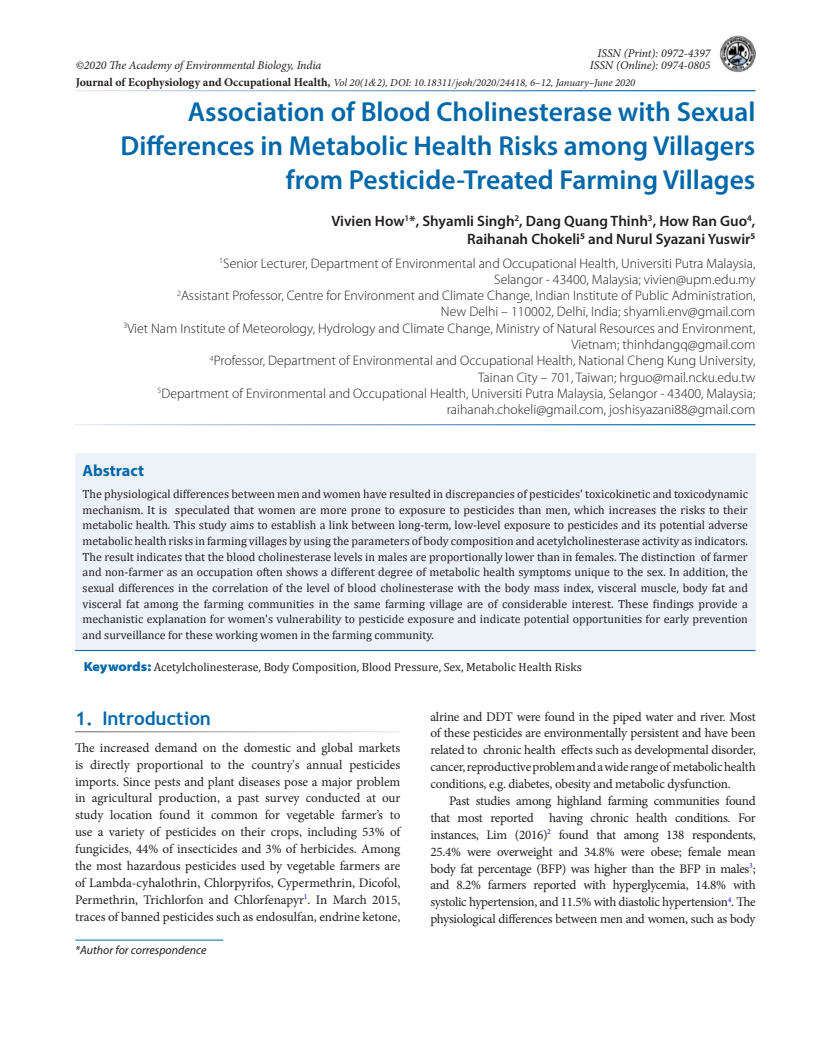
<style>
.page{position:relative;width:818px;height:1043px;background:#fff}
.page>*{position:absolute;margin:0;border:0;box-sizing:border-box;transform-origin:0 0}
.AT{font:600 27.5px/33.8px "Myriad Pro";color:#0068a9;text-align:right}
.t1{font:700 18.75px "Trebuchet MS";color:#0068a9}
.Abs_Head{font:700 16.25px "Myriad Pro";color:#0068a9}
.Author{font:600 15px/17.5px "Myriad Pro";color:#231f20;text-align:right}
.Affiliation{font:300 13.75px/16.2px "Myriad Pro";color:#231f20;text-align:right}
.Text{font:13.12px/16.9px "Minion Pro";letter-spacing:-.01em;color:#231f20;text-align:justify}
.Text_Ind{font:13.12px/16.9px "Minion Pro";letter-spacing:-.025em;color:#231f20;text-align:justify}
.Abs_Text1{font:11.88px/15.6px "Cambria";color:#231f20;text-align:justify}
.Text-2{font:italic 11.88px "Minion Pro";letter-spacing:-.005em;color:#231f20}
.Keyword{font:11.88px "Cambria";color:#231f20}
.Footnote1{font:italic 11.88px "Myriad Pro";color:#231f20}
.Text-3{font:italic 10.62px "Minion Pro";color:#231f20}
.s1{font-weight:700;font-style:normal;font-size:11.88px}
.s2{font-family:"Times New Roman"}
.s3{font-style:normal}
.s4{font-family:"Myriad Pro";font-weight:900;font-stretch:semi-expanded;font-size:13.12px;color:#0068a9}
</style>
<div class="page">
<div style="left:75px;top:452px;width:680px;height:199px;background:#edf2f8"></div>
<hr style="left:75px;top:650px;width:680px;height:1px;background:#0068a9">
<img style="left:719px;top:35px;width:37px;height:38px">
<hr style="left:75px;top:939px;width:148px;height:1px;background:#0068a9">
<p class="Text-2" style="left:597px;top:45px;width:114px">ISSN (Print): 0972-4397</p>
<p class="Text-2" style="left:589px;top:57px;width:122px">ISSN (Online): 0974-0805</p>
<p class="AT" style="left:120px;top:94px;width:636px">Association of Blood Cholinesterase with Sexual<br>Differences in Metabolic Health Risks among Villagers from Pesticide-Treated Farming Villages</p>
<p class="Author" style="left:331px;top:212px;width:425px">Vivien How<sup>1</sup>*, Shyamli Singh<sup>2</sup>, Dang Quang Thinh<sup>3</sup>, How Ran Guo<sup>4</sup>,<br>Raihanah Chokeli<sup>5</sup> and Nurul Syazani Yuswir<sup>5</sup></p>
<p class="Affiliation" style="left:123px;top:255px;width:633px"><sup>1</sup>Senior Lecturer, Department of Environmental and Occupational Health, Universiti Putra Malaysia,<br>Selangor - 43400, Malaysia; vivien@upm.edu.my<br><sup>2</sup>Assistant Professor, Centre for Environment and Climate Change, Indian Institute of Public Administration,<br>New Delhi – 110002, Delhi, India; shyamli.env@gmail.com<br><sup>3</sup>Viet Nam Institute of Meteorology, Hydrology and Climate Change, Ministry of Natural Resources and Environment, Vietnam; thinhdangq@gmail.com<br><sup>4</sup>Professor, Department of Environmental and Occupational Health, National Cheng Kung University,<br>Tainan City – 701, Taiwan; hrguo@mail.ncku.edu.tw<br><sup>5</sup>Department of Environmental and Occupational Health, Universiti Putra Malaysia, Selangor - 43400, Malaysia; raihanah.chokeli@gmail.com, joshisyazani88@gmail.com</p>
<p class="Text-2" style="left:76px;top:57px;width:247px">©2020 The Academy of Environmental Biology, India</p>
<p class="Text-3" style="left:76px;top:75px;width:561px"><span class="s1">Journal of Ecophysiology and Occupational Health,</span> Vol 20(1<span class="s2">&amp;</span>2), DOI: 10.18311/jeoh/2020/24418, 6<span class="s3">–</span>12, January–June 2020</p>
<p class="Abs_Head" style="left:82px;top:460px;width:63px">Abstract</p>
<p class="Abs_Text1" style="left:82px;top:486px;width:666px">The physiological differences between men and women have resulted in discrepancies of pesticides' toxicokinetic and toxicodynamic mechanism. It is speculated that women are more prone to exposure to pesticides than men, which increases the risks to their metabolic health. This study aims to establish a link between long-term, low-level exposure to pesticides and its potential adverse metabolic health risks in farming villages by using the parameters of body composition and acetylcholinesterase activity as indicators.<br>The result indicates that the blood cholinesterase levels in males are proportionally lower than in females. The distinction of farmer and non-farmer as an occupation often shows a different degree of metabolic health symptoms unique to the sex. In addition, the sexual differences in the correlation of the level of blood cholinesterase with the body mass index, visceral muscle, body fat and visceral fat among the farming communities in the same farming village are of considerable interest. These findings provide a mechanistic explanation for women's vulnerability to pesticide exposure and indicate potential opportunities for early prevention and surveillance for these working women in the farming community.</p>
<p class="Keyword" style="left:84px;top:660px;width:499px"><span class="s4">Keywords:</span> Acetylcholinesterase, Body Composition, Blood Pressure, Sex, Metabolic Health Risks</p>
<h1 class="t1" style="left:75px;top:706px;width:137px">1. Introduction</h1>
<p class="Text" style="left:75px;top:739px;width:327px">The increased demand on the domestic and global markets is directly proportional to the country's annual pesticides imports. Since pests and plant diseases pose a major problem in agricultural production, a past survey conducted at our study location found it common for vegetable farmer’s to use a variety of pesticides on their crops, including 53% of fungicides, 44% of insecticides and 3% of herbicides. Among the most hazardous pesticides used by vegetable farmers are of Lambda-cyhalothrin, Chlorpyrifos, Cypermethrin, Dicofol, Permethrin, Trichlorfon and Chlorfenapyr<sup>1</sup>. In March 2015, traces of banned pesticides such as endosulfan, endrine ketone,</p>
<p class="Footnote1" style="left:75px;top:942px;width:133px">*Author for correspondence</p>
<p class="Text" style="left:430px;top:707px;width:327px">alrine and DDT were found in the piped water and river. Most of these pesticides are environmentally persistent and have been related to chronic health effects such as developmental disorder, cancer, reproductive problem and a wide range of metabolic health conditions, e.g. diabetes, obesity and metabolic dysfunction.</p>
<p class="Text_Ind" style="left:430px;top:792px;width:327px;text-indent:19px">Past studies among highland farming communities found that most reported having chronic health conditions. For instances, Lim (2016)<sup>2</sup> found that among 138 respondents, 25.4% were overweight and 34.8% were obese; female mean body fat percentage (BFP) was higher than the BFP in males<sup>3</sup>; and 8.2% farmers reported with hyperglycemia, 14.8% with systolic hypertension, and 11.5% with diastolic hypertension<sup>4</sup>. The physiological differences between men and women, such as body</p>
</div>
